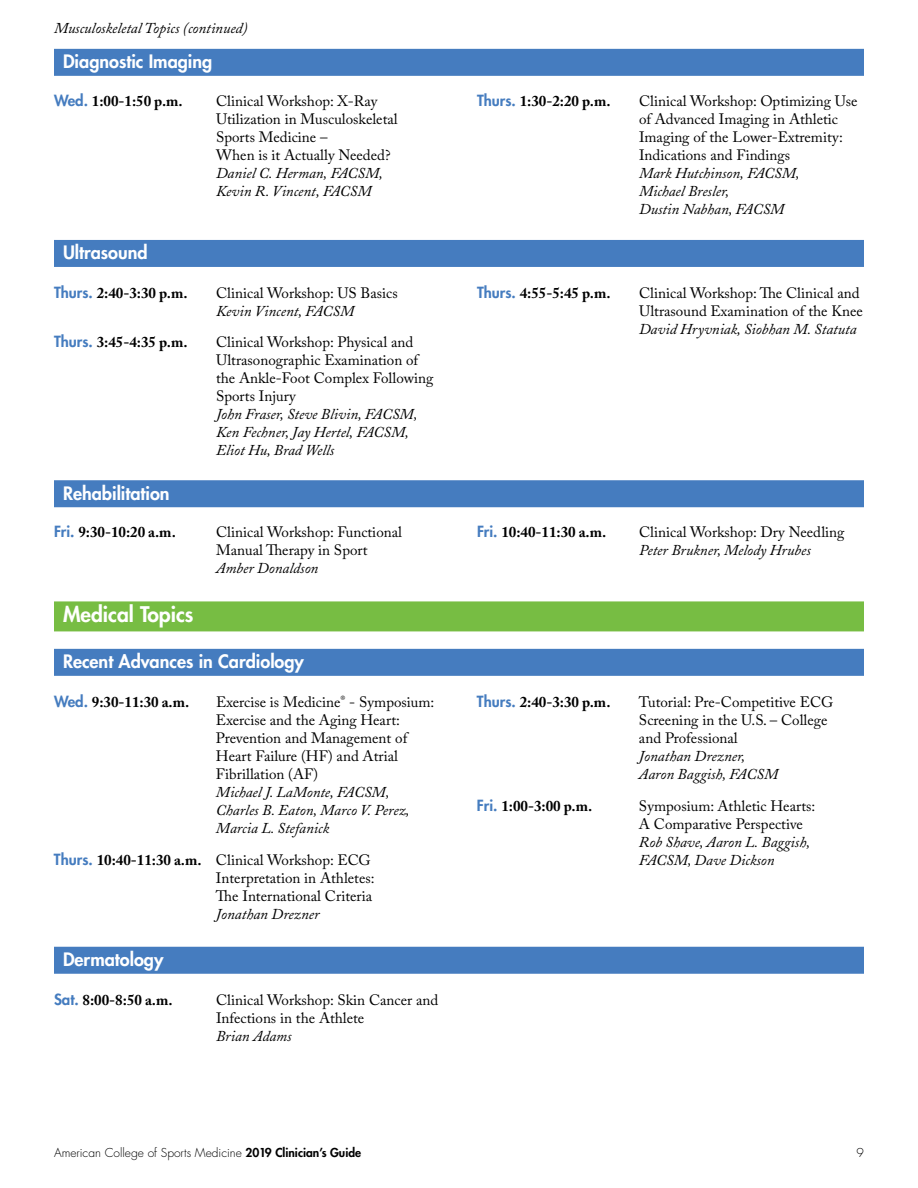
<style>
.page{position:relative;width:918px;height:1188px;background:#fff}
.page>*{position:absolute;margin:0;border:0;box-sizing:border-box;transform-origin:0 0}
.t1{font:800 21px "Futura";color:#fff}
.t2{font:800 18px "Futura";color:#fff}
.t3{font:15px/18px "Adobe Caslon Pro";color:#000}
.t4{font:italic 15px/18px "Adobe Caslon";color:#000}
.t5{font:700 15px "Adobe Caslon";color:#000}
.t6{font:italic 15px "Adobe Caslon Pro";color:#000}
.t7{font:300 12px "Futura";color:#000}
.s1{font-family:"Futura";font-weight:800;color:#457cbf}
.s2{font-family:"Adobe Caslon";font-weight:700}
.s3{font-weight:800}
</style>
<div class="page">
<div style="left:54px;top:49px;width:810px;height:27px;background:#457cbf"></div>
<div style="left:54px;top:240px;width:810px;height:27px;background:#457cbf"></div>
<div style="left:54px;top:480px;width:810px;height:27px;background:#457cbf"></div>
<div style="left:54px;top:601px;width:810px;height:30px;background:#77bd43"></div>
<div style="left:54px;top:649px;width:810px;height:27px;background:#457cbf"></div>
<div style="left:54px;top:947px;width:810px;height:27px;background:#457cbf"></div>
<p class="t6" style="left:54px;top:19px;width:195px">Musculoskeletal Topics (continued)</p>
<p class="t2" style="left:63px;top:50px;width:151px">Diagnostic Imaging</p>
<p class="t5" style="left:54px;top:91px;width:130px"><span class="s1">Wed.</span> 1:00-1:50 p.m.</p>
<p class="t3" style="left:216px;top:91px;width:183px">Clinical Workshop: X-Ray<br>Utilization in Musculoskeletal<br>Sports Medicine –<br>When is it Actually Needed?</p>
<p class="t4" style="left:216px;top:164px;width:168px">Daniel C. Herman, FACSM,<br>Kevin R. Vincent, FACSM</p>
<p class="t2" style="left:63px;top:241px;width:86px">Ultrasound</p>
<p class="t5" style="left:54px;top:283px;width:135px"><span class="s1">Thurs.</span> 2:40-3:30 p.m.</p>
<p class="t3" style="left:216px;top:283px;width:183px">Clinical Workshop: US Basics</p>
<p class="t4" style="left:216px;top:302px;width:140px">Kevin Vincent, FACSM</p>
<p class="t5" style="left:54px;top:333px;width:135px"><span class="s1">Thurs.</span> 3:45-4:35 p.m.</p>
<p class="t3" style="left:216px;top:333px;width:219px">Clinical Workshop: Physical and<br>Ultrasonographic Examination of the Ankle-Foot Complex Following<br>Sports Injury</p>
<p class="t4" style="left:216px;top:406px;width:203px">John Fraser, Steve Blivin, FACSM,<br>Ken Fechner, Jay Hertel, FACSM,<br>Eliot Hu, Brad Wells</p>
<p class="t2" style="left:63px;top:481px;width:108px">Rehabilitation</p>
<p class="t5" style="left:54px;top:523px;width:123px"><span class="s1">Fri.</span> 9:30-10:20 a.m.</p>
<p class="t3" style="left:216px;top:523px;width:187px">Clinical Workshop: Functional<br>Manual Therapy in Sport</p>
<p class="t4" style="left:216px;top:560px;width:104px">Amber Donaldson</p>
<h1 class="t1" style="left:63px;top:601px;width:132px">Medical Topics</h1>
<p class="t2" style="left:63px;top:650px;width:243px">Recent Advances in Cardiology</p>
<p class="t5" style="left:54px;top:693px;width:137px"><span class="s1">Wed.</span> 9:30-11:30 a.m.</p>
<p class="t3" style="left:216px;top:693px;width:220px">Exercise is Medicine<sup>®</sup> - Symposium:<br>Exercise and the Aging Heart:<br>Prevention and Management of<br>Heart Failure (HF) and Atrial<br>Fibrillation (AF)</p>
<p class="t4" style="left:216px;top:784px;width:195px">Michael J. LaMonte, FACSM,<br>Charles B. Eaton, Marco V. Perez,<br>Marcia L. Stefanick</p>
<p class="t3" style="left:216px;top:850px;width:160px;text-indent:-162px"><span class="s1">Thurs.</span> <span class="s2">10:40-11:30 a.m.</span> Clinical Workshop: ECG<br>Interpretation in Athletes:<br>The International Criteria</p>
<p class="t4" style="left:216px;top:905px;width:105px">Jonathan Drezner</p>
<p class="t2" style="left:63px;top:948px;width:102px">Dermatology</p>
<p class="t5" style="left:54px;top:991px;width:120px"><span class="s1">Sat.</span> 8:00-8:50 a.m.</p>
<p class="t3" style="left:216px;top:991px;width:224px">Clinical Workshop: Skin Cancer and<br>Infections in the Athlete</p>
<p class="t4" style="left:216px;top:1028px;width:77px">Brian Adams</p>
<p class="t5" style="left:477px;top:91px;width:135px"><span class="s1">Thurs.</span> 1:30-2:20 p.m.</p>
<p class="t3" style="left:639px;top:91px;width:220px">Clinical Workshop: Optimizing Use of Advanced Imaging in Athletic<br>Imaging of the Lower-Extremity:<br>Indications and Findings</p>
<p class="t4" style="left:639px;top:164px;width:162px">Mark Hutchinson, FACSM,<br>Michael Bresler,<br>Dustin Nabhan, FACSM</p>
<p class="t5" style="left:477px;top:283px;width:135px"><span class="s1">Thurs.</span> 4:55-5:45 p.m.</p>
<p class="t3" style="left:639px;top:283px;width:225px">Clinical Workshop: The Clinical and<br>Ultrasound Examination of the Knee</p>
<p class="t4" style="left:639px;top:320px;width:219px">David Hryvniak, Siobhan M. Statuta</p>
<p class="t5" style="left:477px;top:523px;width:131px"><span class="s1">Fri.</span> 10:40-11:30 a.m.</p>
<p class="t3" style="left:639px;top:523px;width:207px">Clinical Workshop: Dry Needling</p>
<p class="t4" style="left:639px;top:542px;width:173px">Peter Brukner, Melody Hrubes</p>
<p class="t5" style="left:477px;top:693px;width:135px"><span class="s1">Thurs.</span> 2:40-3:30 p.m.</p>
<p class="t3" style="left:639px;top:693px;width:196px">Tutorial: Pre-Competitive ECG<br>Screening in the U.S. – College and Professional</p>
<p class="t4" style="left:639px;top:748px;width:141px">Jonathan Drezner,<br>Aaron Baggish, FACSM</p>
<p class="t5" style="left:477px;top:796px;width:117px"><span class="s1">Fri.</span> 1:00-3:00 p.m.</p>
<p class="t3" style="left:639px;top:796px;width:178px">Symposium: Athletic Hearts:<br>A Comparative Perspective</p>
<p class="t4" style="left:639px;top:833px;width:173px">Rob Shave, Aaron L. Baggish,<br>FACSM, Dave Dickson</p>
<p class="t7" style="left:54px;top:1145px;width:309px">American College of Sports Medicine <span class="s3">2019 Clinician’s Guide</span></p>
<p class="t7" style="left:857px;top:1145px;width:9px">9</p>
</div>
